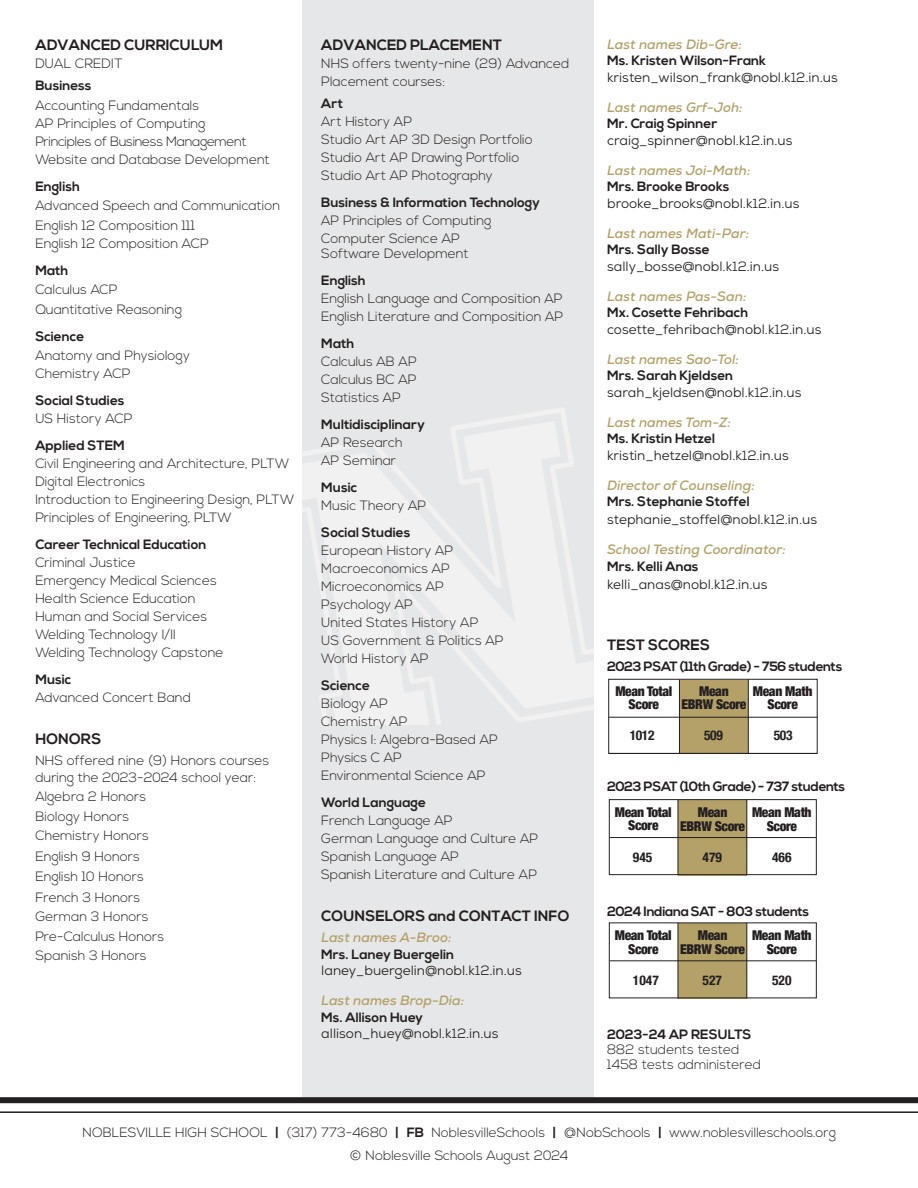
<style>
.page{position:relative;width:918px;height:1188px;background:#fff}
.page>*{position:absolute;margin:0;border:0;box-sizing:border-box;transform-origin:0 0}
.t1{font:700 15px "Nexa";color:#231f20}
.t2{font:300 13.5px/18px "Nexa";color:#231f20}
.t3{font:700 13.5px "Nexa";color:#231f20}
.t4{font:13.5px "Nexa";color:#231f20}
.t5{font:italic 700 13.5px "Nexa";color:#b4a168}
.t6{font:900 condensed 13.5px/13.5px "Helvetica Neue";letter-spacing:-.025em;color:#231f20;text-align:center}
.t7{font:700 13.5px "Nexa";letter-spacing:-.025em;color:#231f20}
.t8{font:700 condensed 13.5px "Helvetica Neue";color:#231f20}
.s1{font-weight:700}
</style>
<div class="page">
<div style="left:303px;top:0;width:291px;height:1101px;background:#e6e7e8"></div>
<svg style="left:303px;top:421px;width:291px;height:303px;fill:#f1f1f2"></svg>
<div style="left:0;top:1097px;width:918px;height:6px;background:#231f20"></div>
<hr style="left:0;top:1111px;width:918px;height:2px;background:#231f20">
<div style="left:678px;top:800px;width:69px;height:75px;background:#b4a168"></div>
<div style="left:609px;top:799px;width:208px;height:76px;border:1px solid #231f20"></div>
<hr style="left:610px;top:837px;width:206px;height:1px;background:#231f20">
<hr style="left:678px;top:800px;width:1px;height:75px;background:#231f20">
<hr style="left:746px;top:800px;width:1px;height:75px;background:#231f20">
<div style="left:678px;top:923px;width:69px;height:76px;background:#b4a168"></div>
<div style="left:609px;top:922px;width:208px;height:76px;border:1px solid #231f20"></div>
<hr style="left:610px;top:960px;width:206px;height:1px;background:#231f20">
<hr style="left:678px;top:923px;width:1px;height:75px;background:#231f20">
<hr style="left:746px;top:923px;width:1px;height:75px;background:#231f20">
<div style="left:680px;top:680px;width:68px;height:74px;background:#b4a168"></div>
<div style="left:608px;top:679px;width:210px;height:75px;border:1px solid #231f20"></div>
<hr style="left:609px;top:753px;width:208px;height:1px;background:#231f20">
<hr style="left:609px;top:717px;width:208px;height:1px;background:#231f20">
<hr style="left:679px;top:679px;width:1px;height:75px;background:#231f20">
<hr style="left:748px;top:679px;width:1px;height:75px;background:#231f20">
<p class="t1" style="left:35px;top:36px;width:189px">ADVANCED CURRICULUM</p>
<p class="t2" style="left:35px;top:55px;width:89px">DUAL CREDIT</p>
<p class="t3" style="left:35px;top:78px;width:58px">Business</p>
<p class="t2" style="left:35px;top:97px;width:236px">Accounting Fundamentals<br>AP Principles of Computing<br>Principles of Business Management<br>Website and Database Development</p>
<p class="t3" style="left:35px;top:179px;width:46px">English</p>
<p class="t2" style="left:35px;top:197px;width:246px;line-height:19.5px">Advanced Speech and Communication<br>English 12 Composition 111</p>
<p class="t2" style="left:35px;top:235px;width:175px">English 12 Composition ACP</p>
<p class="t3" style="left:35px;top:263px;width:35px">Math</p>
<p class="t2" style="left:35px;top:281px;width:148px;line-height:19.5px">Calculus ACP<br>Quantitative Reasoning</p>
<p class="t3" style="left:35px;top:328px;width:50px">Science</p>
<p class="t2" style="left:35px;top:347px;width:156px">Anatomy and Physiology<br>Chemistry ACP</p>
<p class="t3" style="left:35px;top:393px;width:91px">Social Studies</p>
<p class="t2" style="left:35px;top:410px;width:99px">US History ACP</p>
<p class="t3" style="left:35px;top:438px;width:91px">Applied STEM</p>
<p class="t2" style="left:35px;top:455px;width:260px">Civil Engineering and Architecture, PLTW Digital Electronics<br>Introduction to Engineering Design, PLTW Principles of Engineering, PLTW</p>
<p class="t3" style="left:35px;top:537px;width:173px">Career Technical Education</p>
<p class="t2" style="left:35px;top:554px;width:190px">Criminal Justice<br>Emergency Medical Sciences<br>Health Science Education<br>Human and Social Services<br>Welding Technology I/II<br>Welding Technology Capstone</p>
<p class="t3" style="left:35px;top:672px;width:37px">Music</p>
<p class="t2" style="left:35px;top:689px;width:157px">Advanced Concert Band</p>
<p class="t1" style="left:35px;top:731px;width:67px">HONORS</p>
<p class="t2" style="left:35px;top:753px;width:235px;line-height:16.5px">NHS offered nine (9) Honors courses during the 2023-2024 school year:</p>
<p class="t2" style="left:35px;top:788px;width:115px;line-height:19.5px">Algebra 2 Honors<br>Biology Honors<br>Chemistry Honors</p>
<p class="t2" style="left:35px;top:848px;width:110px;line-height:19.5px">English 9 Honors<br>English 10 Honors</p>
<p class="t2" style="left:35px;top:888px;width:130px;line-height:19.5px">French 3 Honors<br>German 3 Honors<br>Pre-Calculus Honors<br>Spanish 3 Honors</p>
<p class="t1" style="left:321px;top:36px;width:182px">ADVANCED PLACEMENT</p>
<p class="t2" style="left:321px;top:55px;width:250px">NHS offers twenty-nine (29) Advanced<br>Placement courses:</p>
<p class="t3" style="left:321px;top:96px;width:23px">Art</p>
<p class="t2" style="left:321px;top:113px;width:213px">Art History AP<br>Studio Art AP 3D Design Portfolio<br>Studio Art AP Drawing Portfolio<br>Studio Art AP Photography</p>
<p class="t3" style="left:321px;top:195px;width:220px">Business &amp; Information Technology</p>
<p class="t2" style="left:321px;top:212px;width:172px">AP Principles of Computing<br>Computer Science AP</p>
<p class="t2" style="left:321px;top:245px;width:149px">Software Development</p>
<p class="t3" style="left:321px;top:273px;width:46px">English</p>
<p class="t2" style="left:321px;top:290px;width:244px">English Language and Composition AP<br>English Literature and Composition AP</p>
<p class="t3" style="left:321px;top:336px;width:35px">Math</p>
<p class="t2" style="left:321px;top:353px;width:97px;text-align:justify">Calculus AB AP Calculus BC AP Statistics AP</p>
<p class="t3" style="left:321px;top:417px;width:105px">Multidisciplinary</p>
<p class="t2" style="left:321px;top:434px;width:83px">AP Research<br>AP Seminar</p>
<p class="t3" style="left:321px;top:480px;width:37px">Music</p>
<p class="t2" style="left:321px;top:497px;width:107px">Music Theory AP</p>
<p class="t3" style="left:321px;top:525px;width:91px">Social Studies</p>
<p class="t2" style="left:321px;top:542px;width:184px">European History AP<br>Macroeconomics AP<br>Microeconomics AP<br>Psychology AP<br>United States History AP<br>US Government &amp; Politics AP<br>World History AP</p>
<p class="t3" style="left:321px;top:678px;width:50px">Science</p>
<p class="t2" style="left:321px;top:695px;width:178px">Biology AP<br>Chemistry AP<br>Physics I: Algebra-Based AP<br>Physics C AP<br>Environmental Science AP</p>
<p class="t3" style="left:321px;top:795px;width:106px">World Language</p>
<p class="t2" style="left:321px;top:812px;width:219px">French Language AP<br>German Language and Culture AP<br>Spanish Language AP<br>Spanish Literature and Culture AP</p>
<p class="t1" style="left:321px;top:908px;width:250px">COUNSELORS and CONTACT INFO</p>
<p class="t5" style="left:321px;top:929px;width:132px">Last names A-Broo:</p>
<p class="t3" style="left:321px;top:947px;width:134px">Mrs. Laney Buergelin</p>
<p class="t4" style="left:321px;top:962px;width:202px">laney_buergelin@nobl.k12.in.us</p>
<p class="t5" style="left:321px;top:992px;width:145px">Last names Brop-Dia:</p>
<p class="t3" style="left:321px;top:1010px;width:103px">Ms. Allison Huey</p>
<p class="t4" style="left:321px;top:1025px;width:179px">allison_huey@nobl.k12.in.us</p>
<p class="t5" style="left:607px;top:36px;width:136px">Last names Dib-Gre:</p>
<p class="t3" style="left:607px;top:53px;width:161px">Ms. Kristen Wilson-Frank</p>
<p class="t4" style="left:607px;top:69px;width:232px">kristen_wilson_frank@nobl.k12.in.us</p>
<p class="t5" style="left:607px;top:99px;width:137px">Last names Grf-Joh:</p>
<p class="t3" style="left:607px;top:116px;width:112px">Mr. Craig Spinner</p>
<p class="t4" style="left:607px;top:132px;width:187px">craig_spinner@nobl.k12.in.us</p>
<p class="t5" style="left:607px;top:162px;width:145px">Last names Joi-Math:</p>
<p class="t3" style="left:607px;top:179px;width:124px">Mrs. Brooke Brooks</p>
<p class="t4" style="left:607px;top:195px;width:194px">brooke_brooks@nobl.k12.in.us</p>
<p class="t5" style="left:607px;top:225px;width:144px">Last names Mati-Par:</p>
<p class="t3" style="left:607px;top:242px;width:104px">Mrs. Sally Bosse</p>
<p class="t4" style="left:607px;top:258px;width:174px">sally_bosse@nobl.k12.in.us</p>
<p class="t5" style="left:607px;top:288px;width:141px">Last names Pas-San:</p>
<p class="t3" style="left:607px;top:305px;width:143px">Mx. Cosette Fehribach</p>
<p class="t4" style="left:607px;top:321px;width:216px">cosette_fehribach@nobl.k12.in.us</p>
<p class="t5" style="left:607px;top:351px;width:133px">Last names Sao-Tol:</p>
<p class="t3" style="left:607px;top:368px;width:128px">Mrs. Sarah Kjeldsen</p>
<p class="t4" style="left:607px;top:384px;width:196px">sarah_kjeldsen@nobl.k12.in.us</p>
<p class="t5" style="left:607px;top:414px;width:125px">Last names Tom-Z:</p>
<p class="t3" style="left:607px;top:431px;width:109px">Ms. Kristin Hetzel</p>
<p class="t4" style="left:607px;top:447px;width:183px">kristin_hetzel@nobl.k12.in.us</p>
<p class="t5" style="left:607px;top:476px;width:149px">Director of Counseling:</p>
<p class="t3" style="left:607px;top:494px;width:144px">Mrs. Stephanie Stoffel</p>
<p class="t4" style="left:607px;top:511px;width:211px">stephanie_stoffel@nobl.k12.in.us</p>
<p class="t5" style="left:607px;top:541px;width:180px">School Testing Coordinator:</p>
<p class="t3" style="left:607px;top:558px;width:93px">Mrs. Kelli Anas</p>
<p class="t4" style="left:607px;top:576px;width:162px">kelli_anas@nobl.k12.in.us</p>
<p class="t1" style="left:607px;top:637px;width:104px">TEST SCORES</p>
<p class="t7" style="left:607px;top:659px;width:237px">2023 PSAT (11th Grade) - 756 students</p>
<p class="t6" style="left:615px;top:685px;width:58px;line-height:12.8px">Mean Total<br>Score</p>
<p class="t6" style="left:681px;top:685px;width:66px;line-height:12.8px">Mean<br>EBRW Score</p>
<p class="t6" style="left:753px;top:685px;width:61px;line-height:12.8px">Mean Math<br>Score</p>
<p class="t8" style="left:630px;top:724px;width:26px">1012</p>
<p class="t8" style="left:704px;top:724px;width:20px">509</p>
<p class="t8" style="left:774px;top:724px;width:20px">503</p>
<p class="t7" style="left:607px;top:779px;width:240px">2023 PSAT (10th Grade) - 737 students</p>
<p class="t6" style="left:615px;top:805px;width:58px">Mean Total<br>Score</p>
<p class="t6" style="left:680px;top:805px;width:66px">Mean<br>EBRW Score</p>
<p class="t6" style="left:752px;top:805px;width:61px">Mean Math<br>Score</p>
<p class="t8" style="left:633px;top:846px;width:21px">945</p>
<p class="t8" style="left:703px;top:846px;width:21px">479</p>
<p class="t8" style="left:772px;top:846px;width:21px">466</p>
<p class="t7" style="left:607px;top:903px;width:204px">2024 Indiana SAT - 803 students</p>
<p class="t6" style="left:615px;top:928px;width:58px">Mean Total<br>Score</p>
<p class="t6" style="left:680px;top:928px;width:66px">Mean<br>EBRW Score</p>
<p class="t6" style="left:752px;top:928px;width:61px">Mean Math<br>Score</p>
<p class="t8" style="left:633px;top:969px;width:27px">1047</p>
<p class="t8" style="left:703px;top:969px;width:21px">527</p>
<p class="t8" style="left:772px;top:969px;width:21px">520</p>
<p class="t3" style="left:607px;top:1026px;width:146px">2023-24 AP RESULTS</p>
<p class="t2" style="left:607px;top:1042px;width:156px;line-height:15px">882 students tested<br>1458 tests administered</p>
<p class="t2" style="left:82px;top:1122px;width:755px;line-height:22.5px;text-align:center">NOBLESVILLE HIGH SCHOOL <span class="s1">|</span> (317) 773-4680 <span class="s1">| FB</span> NoblesvilleSchools <span class="s1">|</span> @NobSchools <span class="s1">|</span> www.noblesvilleschools.org © Noblesville Schools August 2024</p>
</div>
